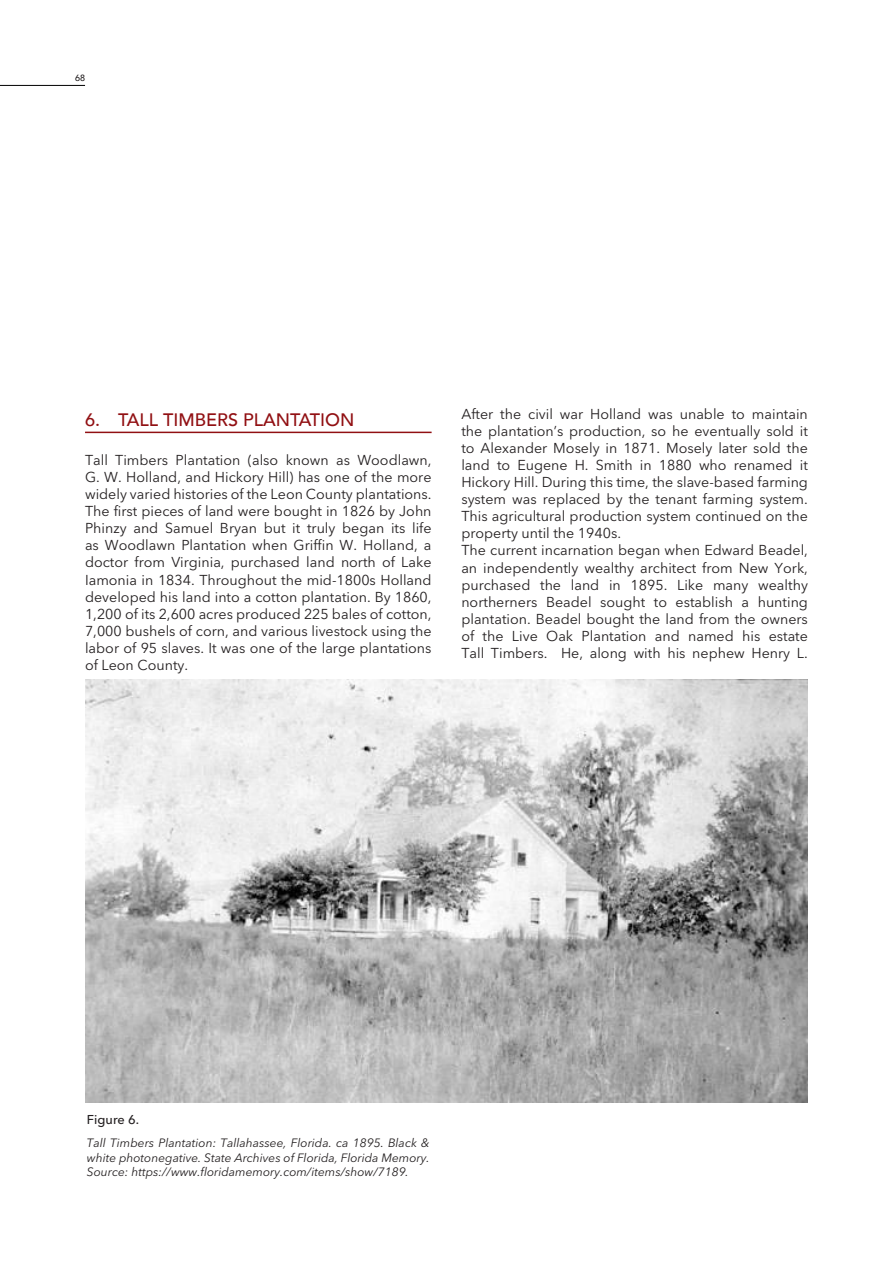
<style>
.page{position:relative;width:893px;height:1263px;background:#fff}
.page>*{position:absolute;margin:0;border:0;box-sizing:border-box;transform-origin:0 0}
.t1{font:500 18px "Avenir LT";color:#911013}
.t2{font:14.25px/17.1px "Avenir Next LT Pro";color:#231f20;text-align:justify}
.t3{font:500 12.75px "Avenir Next LT Pro";color:#231f20}
.t4{font:italic 12px/14.4px "Avenir Next LT Pro";color:#231f20;text-align:justify}
.t5{font:500 9px "Avenir LT";color:#231f20}
</style>
<div class="page">
<hr style="left:0;top:85px;width:85px;height:1px;background:#000">
<img style="left:86px;top:679px;width:721px;height:424px">
<hr style="left:85px;top:432px;width:347px;height:1px;background:#911013">
<p class="t5" style="left:75px;top:73px;width:12px">68</p>
<p class="t1" style="left:85px;top:409px;width:271px">6. TALL TIMBERS PLANTATION</p>
<p class="t2" style="left:85px;top:451px;width:348px">Tall Timbers Plantation (also known as Woodlawn, G. W. Holland, and Hickory Hill) has one of the more widely varied histories of the Leon County plantations.<br>The first pieces of land were bought in 1826 by John Phinzy and Samuel Bryan but it truly began its life as Woodlawn Plantation when Griffin W. Holland, a doctor from Virginia, purchased land north of Lake Iamonia in 1834. Throughout the mid-1800s Holland developed his land into a cotton plantation. By 1860, 1,200 of its 2,600 acres produced 225 bales of cotton, 7,000 bushels of corn, and various livestock using the labor of 95 slaves. It was one of the large plantations of Leon County.</p>
<p class="t2" style="left:461px;top:405px;width:348px;text-align:left">After the civil war Holland was unable to maintain the plantation’s production, so he eventually sold it to Alexander Mosely in 1871. Mosely later sold the land to Eugene H. Smith in 1880 who renamed it Hickory Hill. During this time, the slave-based farming system was replaced by the tenant farming system.<br>This agricultural production system continued on the property until the 1940s.<br>The current incarnation began when Edward Beadel, an independently wealthy architect from New York, purchased the land in 1895. Like many wealthy northerners Beadel sought to establish a hunting plantation. Beadel bought the land from the owners of the Live Oak Plantation and named his estate Tall Timbers. He, along with his nephew Henry L.</p>
<p class="t3" style="left:87px;top:1112px;width:54px">Figure 6.</p>
<p class="t4" style="left:87px;top:1136px;width:344px">Tall Timbers Plantation: Tallahassee, Florida. ca 1895. Black &amp; white photonegative. State Archives of Florida, Florida Memory.<br>Source: https://www.floridamemory.com/items/show/7189.</p>
</div>
